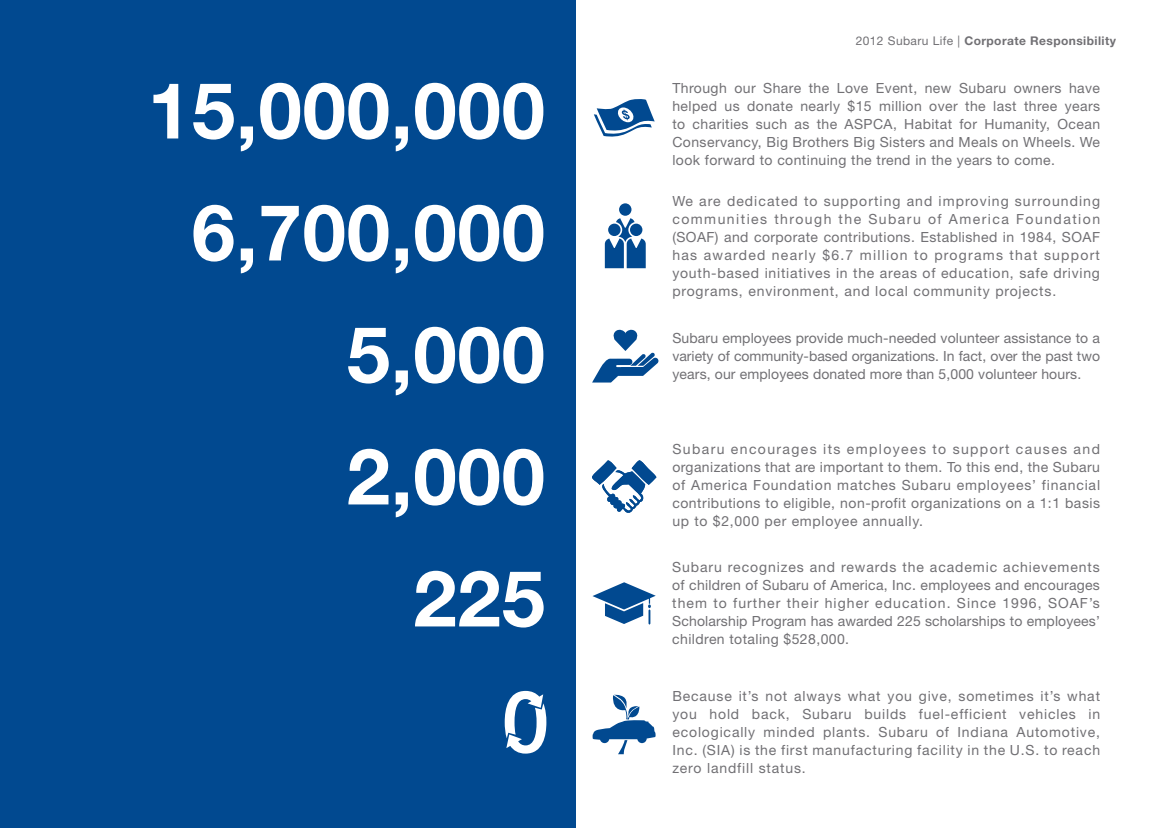
<style>
.page{position:relative;width:1152px;height:828px;background:#fff}
.page>*{position:absolute;margin:0;border:0;box-sizing:border-box;transform-origin:0 0}
.t1{font:700 78px/122px "Helvetica Neue LT Pro";letter-spacing:.01em;color:#fff;text-align:right}
.t2{font:14px/18px "Helvetica Neue LT Pro";letter-spacing:.03em;color:#717074;text-align:justify}
.t3{font:700 12px "Helvetica Neue LT Pro";letter-spacing:.035em;color:#717074}
.s1{font-weight:400}
</style>
<div class="page">
<div style="left:0;top:0;width:576px;height:828px;background:#014990"></div>
<svg style="left:505px;top:691px;width:41px;height:63px"></svg>
<svg style="left:594px;top:99px;width:61px;height:38px"></svg>
<svg style="left:592px;top:460px;width:64px;height:53px"></svg>
<svg style="left:592px;top:582px;width:64px;height:43px"></svg>
<svg style="left:592px;top:329px;width:67px;height:54px"></svg>
<div style="left:619px;top:203px;width:12px;height:13px;background:#014990;border-radius:50%"></div>
<svg style="left:605px;top:218px;width:41px;height:50px"></svg>
<svg style="left:593px;top:694px;width:63px;height:60px"></svg>
<p class="t3" style="left:856px;top:33px;width:262px"><span class="s1">2012 Subaru Life |</span> Corporate Responsibility</p>
<h1 class="t1" style="left:148px;top:47px;width:399px">15,000,000<br>6,700,000<br>5,000<br>2,000<br>225</h1>
<p class="t2" style="left:672px;top:78px;width:429px">Through our Share the Love Event, new Subaru owners have helped us donate nearly $15 million over the last three years to charities such as the ASPCA, Habitat for Humanity, Ocean Conservancy, Big Brothers Big Sisters and Meals on Wheels. We look forward to continuing the trend in the years to come.</p>
<p class="t2" style="left:672px;top:191px;width:429px">We are dedicated to supporting and improving surrounding communities through the Subaru of America Foundation (SOAF) and corporate contributions. Established in 1984, SOAF has awarded nearly $6.7 million to programs that support youth-based initiatives in the areas of education, safe driving programs, environment, and local community projects.</p>
<p class="t2" style="left:672px;top:329px;width:429px">Subaru employees provide much-needed volunteer assistance to a variety of community-based organizations. In fact, over the past two years, our employees donated more than 5,000 volunteer hours.</p>
<p class="t2" style="left:672px;top:440px;width:429px">Subaru encourages its employees to support causes and organizations that are important to them. To this end, the Subaru of America Foundation matches Subaru employees’ financial contributions to eligible, non-profit organizations on a 1:1 basis up to $2,000 per employee annually.</p>
<p class="t2" style="left:672px;top:558px;width:429px">Subaru recognizes and rewards the academic achievements of children of Subaru of America, Inc. employees and encourages them to further their higher education. Since 1996, SOAF’s Scholarship Program has awarded 225 scholarships to employees’ children totaling $528,000.</p>
<p class="t2" style="left:672px;top:687px;width:429px">Because it’s not always what you give, sometimes it’s what you hold back, Subaru builds fuel-efficient vehicles in ecologically minded plants. Subaru of Indiana Automotive, Inc. (SIA) is the first manufacturing facility in the U.S. to reach zero landfill status.</p>
</div>
